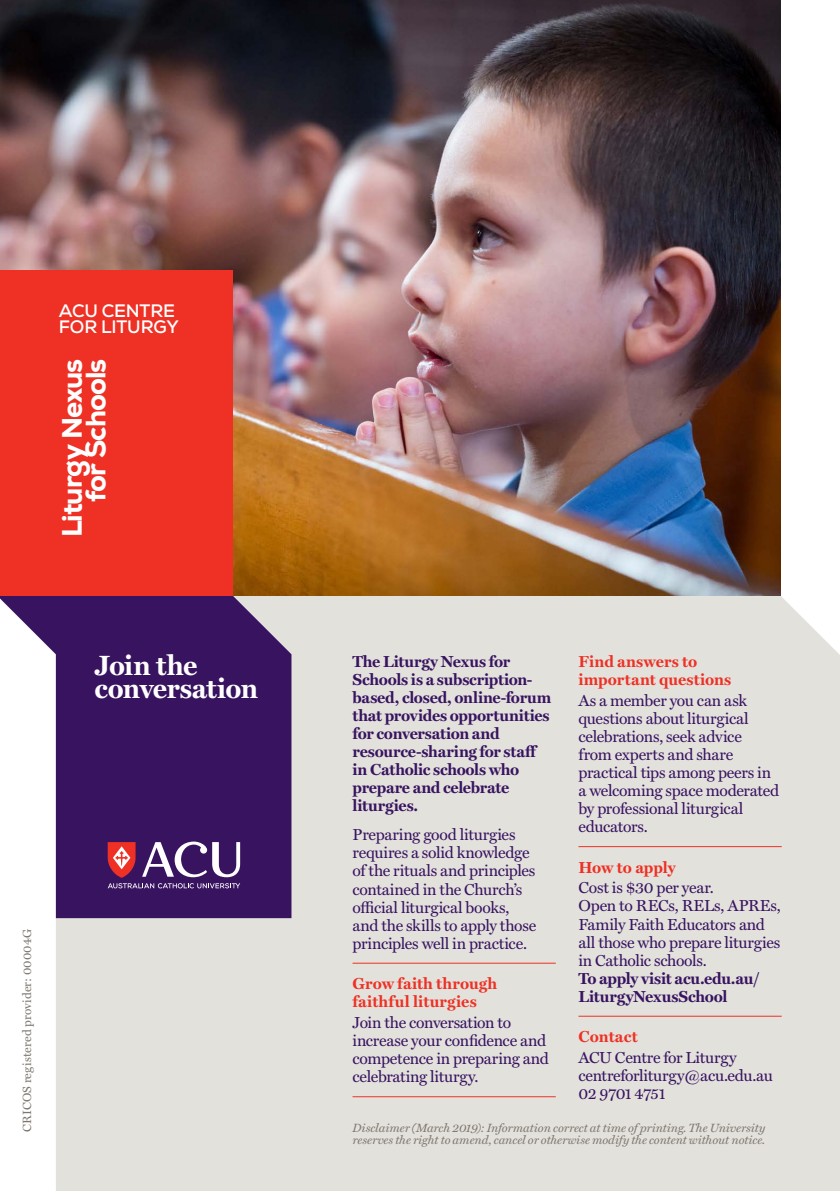
<style>
.page{position:relative;width:840px;height:1191px;background:#fff}
.page>*{position:absolute;margin:0;border:0;box-sizing:border-box;transform-origin:0 0}
.t1{font:800 28px/23.8px "Nexa";letter-spacing:-.035em;color:#fff;text-align:right}
.t2{font:700 28px/23.8px "Miller Text";letter-spacing:-.02em;color:#fff}
.t3{font:700 18px/16px "Nexa";letter-spacing:-.01em;color:#fff}
.t4{font:16px/18px "Miller Text";letter-spacing:-.015em;color:#381460}
.t5{font:700 16px/18px "Miller Text";letter-spacing:-.015em;color:#381460}
.t6{font:700 16px/18px "Miller Text";letter-spacing:.01em;color:#ee3124}
.t7{font:italic 12px/12px "Miller Text";letter-spacing:-.005em;color:#7f776f}
.t8{font:12px "Miller Text";letter-spacing:.01em;color:#7f776f}
</style>
<div class="page">
<div style="left:56px;top:595px;width:783px;height:596px;background:#e3e1dc"></div>
<hr style="left:352px;top:962px;width:203px;height:1px;background:#ee3124">
<hr style="left:352px;top:1096px;width:203px;height:1px;background:#ee3124">
<hr style="left:578px;top:846px;width:203px;height:1px;background:#ee3124">
<hr style="left:578px;top:1015px;width:203px;height:1px;background:#ee3124">
<img style="left:0;top:0;width:780px;height:595px">
<svg style="left:0;top:595px;width:291px;height:323px;fill:#381460"></svg>
<div style="left:0;top:270px;width:232px;height:325px;background:#ee3124"></div>
<svg style="left:108px;top:842px;width:27px;height:35px"></svg>
<svg style="left:108px;top:883px;width:132px;height:5px"></svg>
<svg style="left:142px;top:841px;width:98px;height:36px"></svg>
<div style="left:563px;top:1107px;width:242px;height:12px;background:#e3e1dc"></div>
<p class="t3" style="left:59px;top:302px;width:121px">ACU CENTRE<br>FOR LITURGY</p>
<h1 class="t1" style="left:60px;top:537px;width:180px;rotate:-90deg">Liturgy Nexus for Schools</h1>
<h1 class="t2" style="left:94px;top:651px;width:165px">Join the conversation</h1>
<p class="t8" style="left:17px;top:1132px;width:205px;rotate:-90deg">CRICOS registered provider: 00004G</p>
<p class="t5" style="left:352px;top:652px;width:200px">The Liturgy Nexus for<br>Schools is a subscription&shy;based, closed, online-forum that provides opportunities for conversation and resource-sharing for staff in Catholic schools who prepare and celebrate liturgies.</p>
<p class="t4" style="left:352px;top:825px;width:185px">Preparing good liturgies requires a solid knowledge of the rituals and principles contained in the Church’s official liturgical books, and the skills to apply those principles well in practice.</p>
<p class="t6" style="left:352px;top:974px;width:146px">Grow faith through faithful liturgies</p>
<p class="t4" style="left:352px;top:1012px;width:198px">Join the conversation to increase your confidence and competence in preparing and celebrating liturgy.</p>
<p class="t6" style="left:578px;top:652px;width:154px">Find answers to important questions</p>
<p class="t4" style="left:578px;top:690px;width:202px">As a member you can ask questions about liturgical celebrations, seek advice<br>from experts and share practical tips among peers in a welcoming space moderated by professional liturgical educators.</p>
<p class="t6" style="left:578px;top:857px;width:99px">How to apply</p>
<p class="t4" style="left:578px;top:878px;width:204px">Cost is $30 per year.<br>Open to RECs, RELs, APREs,<br>Family Faith Educators and all those who prepare liturgies in Catholic schools.</p>
<p class="t5" style="left:578px;top:968px;width:183px">To apply visit acu.edu.au/<br>LiturgyNexusSchool</p>
<p class="t6" style="left:578px;top:1027px;width:61px">Contact</p>
<p class="t4" style="left:578px;top:1047px;width:196px">ACU Centre for Liturgy centreforliturgy@acu.edu.au<br>02 9701 4751</p>
<p class="t7" style="left:352px;top:1121px;width:414px">Disclaimer (March 2019): Information correct at time of printing. The University reserves the right to amend, cancel or otherwise modify the content without notice.</p>
</div>
